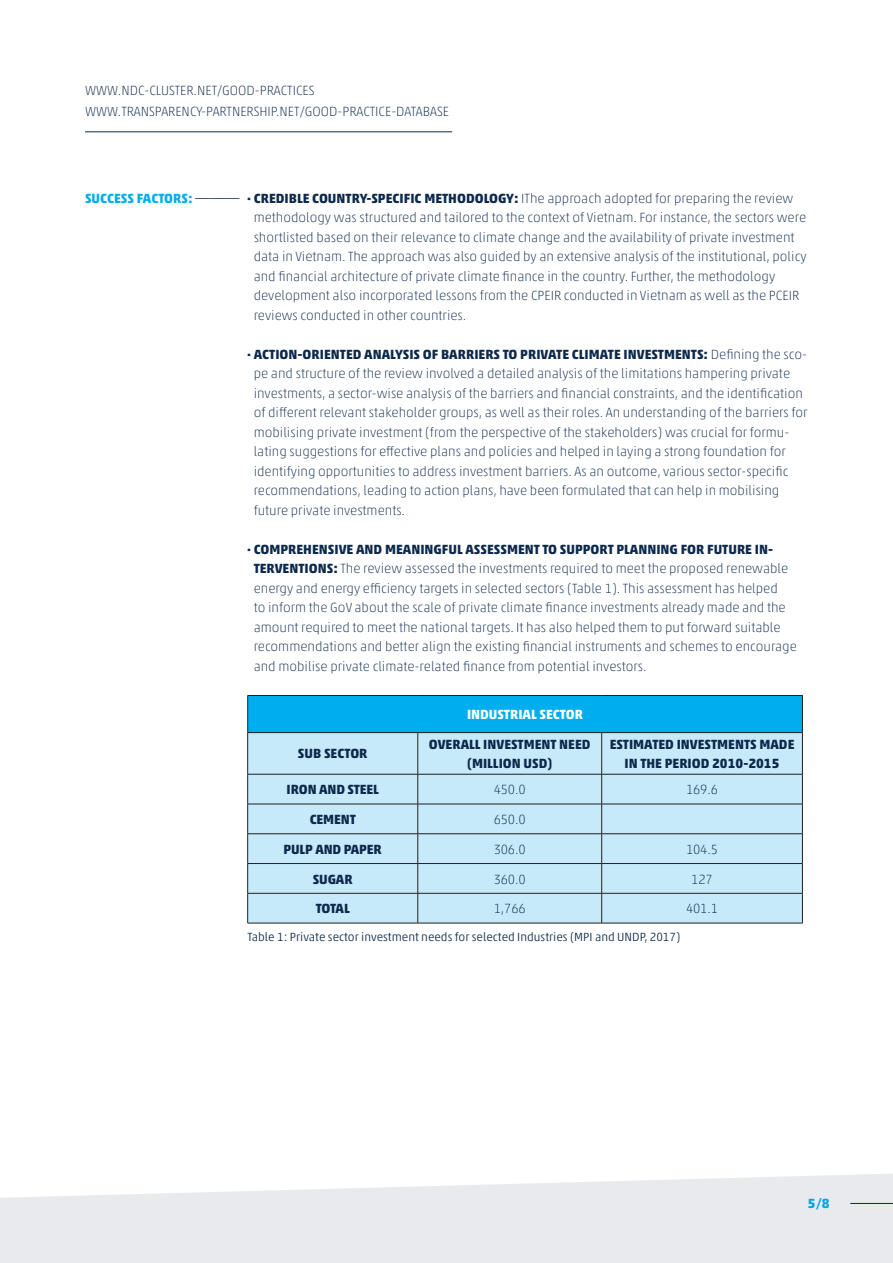
<style>
.page{position:relative;width:893px;height:1263px;background:#fff}
.page>*{position:absolute;margin:0;border:0;box-sizing:border-box;transform-origin:0 0}
.t1{font:100 13.5px/19.5px "Akko Std";color:#0d294c}
.t2{font:700 13.5px/19.5px "Akko Pro";color:#0d294c;text-align:center}
.t3{font:700 13.5px "Akko Pro";color:#fff}
.t4{font:700 13.5px "Akko Std";color:#00aeef}
.t5{font:300 12px "Akko Std";color:#0d294c}
.s1{font-weight:700;color:#00aeef}
.s2{font-family:"Akko Pro";font-weight:700}
.s3{font-weight:700}
.s4{font-family:"Akko Std"}
.s5{font-family:"Akko Std";font-weight:100}
</style>
<div class="page">
<div style="left:248px;top:695px;width:554px;height:38px;background:#00aeef"></div>
<div style="left:248px;top:733px;width:554px;height:190px;background:#c6eafa"></div>
<hr style="left:247px;top:695px;width:171px;height:1px;background:#231f20">
<hr style="left:247px;top:696px;width:1px;height:36px;background:#231f20">
<hr style="left:418px;top:695px;width:184px;height:1px;background:#231f20">
<hr style="left:602px;top:695px;width:201px;height:1px;background:#231f20">
<hr style="left:247px;top:732px;width:171px;height:1px;background:#231f20">
<hr style="left:247px;top:733px;width:1px;height:41px;background:#231f20">
<hr style="left:418px;top:732px;width:184px;height:1px;background:#231f20">
<hr style="left:602px;top:732px;width:201px;height:1px;background:#231f20">
<hr style="left:247px;top:774px;width:171px;height:1px;background:#231f20">
<hr style="left:247px;top:774px;width:1px;height:30px;background:#231f20">
<hr style="left:418px;top:774px;width:184px;height:1px;background:#231f20">
<hr style="left:602px;top:774px;width:201px;height:1px;background:#231f20">
<hr style="left:247px;top:804px;width:171px;height:1px;background:#231f20">
<hr style="left:418px;top:804px;width:184px;height:1px;background:#231f20">
<hr style="left:602px;top:804px;width:201px;height:1px;background:#231f20">
<hr style="left:247px;top:833px;width:171px;height:1px;background:#231f20">
<hr style="left:418px;top:833px;width:184px;height:1px;background:#231f20">
<hr style="left:602px;top:833px;width:201px;height:1px;background:#231f20">
<hr style="left:247px;top:863px;width:171px;height:1px;background:#231f20">
<svg style="left:247px;top:804px;width:1px;height:89px"></svg>
<hr style="left:418px;top:863px;width:184px;height:1px;background:#231f20">
<hr style="left:602px;top:863px;width:201px;height:1px;background:#231f20">
<hr style="left:247px;top:893px;width:171px;height:1px;background:#231f20">
<hr style="left:247px;top:893px;width:1px;height:30px;background:#231f20">
<hr style="left:418px;top:893px;width:184px;height:1px;background:#231f20">
<hr style="left:602px;top:893px;width:201px;height:1px;background:#231f20">
<hr style="left:247px;top:923px;width:171px;height:1px;background:#231f20">
<hr style="left:418px;top:923px;width:184px;height:1px;background:#231f20">
<hr style="left:602px;top:923px;width:201px;height:1px;background:#231f20">
<hr style="left:802px;top:696px;width:1px;height:36px;background:#231f20">
<hr style="left:418px;top:733px;width:1px;height:41px;background:#231f20">
<hr style="left:601px;top:733px;width:1px;height:41px;background:#231f20">
<hr style="left:802px;top:733px;width:1px;height:41px;background:#231f20">
<hr style="left:418px;top:774px;width:1px;height:30px;background:#231f20">
<hr style="left:601px;top:774px;width:1px;height:30px;background:#231f20">
<hr style="left:802px;top:774px;width:1px;height:30px;background:#231f20">
<svg style="left:418px;top:804px;width:1px;height:89px"></svg>
<svg style="left:601px;top:804px;width:1px;height:89px"></svg>
<svg style="left:802px;top:804px;width:1px;height:89px"></svg>
<hr style="left:418px;top:893px;width:1px;height:30px;background:#231f20">
<hr style="left:601px;top:893px;width:1px;height:30px;background:#231f20">
<hr style="left:802px;top:893px;width:1px;height:30px;background:#231f20">
<svg style="left:0;top:1174px;width:893px;height:89px;fill:#e8eaee"></svg>
<hr style="left:850px;top:1203px;width:43px;height:1px;background:#0d294c">
<hr style="left:85px;top:131px;width:367px;height:1px;background:#0d294c">
<p class="t1" style="left:85px;top:80px;width:365px;line-height:21px">WWW.NDC-CLUSTER.NET/GOOD-PRACTICES<br>WWW.TRANSPARENCY-PARTNERSHIP.NET/GOOD-PRACTICE-DATABASE</p>
<p class="t1" style="left:254px;top:188px;width:554px;text-indent:-169px"><span class="s1">SUCCESS FACTORS:</span> <sup>______</sup> <span class="s2">· CREDIBLE COUNTRY-SPECIFIC METHODOLOGY</span><span class="s3">:</span> IThe approach adopted for preparing the review methodology was structured and tailored to the context of Vietnam. For instance, the sectors were shortlisted based on their relevance to climate change and the availability of private investment data in Vietnam. The approach was also guided by an extensive analysis of the institutional, policy and financial architecture of private climate finance in the country. Further, the methodology development also incorporated lessons from the CPEIR conducted in Vietnam as well as the PCEIR reviews conducted in other countries.</p>
<p class="t2" style="left:247px;top:344px;width:561px">· ACTION-ORIENTED ANALYSIS OF BARRIERS TO PRIVATE CLIMATE INVESTMENTS<span class="s4">:</span> <span class="s5">Defining the sco-</span></p>
<p class="t1" style="left:254px;top:364px;width:555px">pe and structure of the review involved a detailed analysis of the limitations hampering private investments, a sector-wise analysis of the barriers and financial constraints, and the identification of different relevant stakeholder groups, as well as their roles. An understanding of the barriers for mobilising private investment (from the perspective of the stakeholders) was crucial for formu&shy;lating suggestions for effective plans and policies and helped in laying a strong foundation for identifying opportunities to address investment barriers. As an outcome, various sector-specific recommendations, leading to action plans, have been formulated that can help in mobilising future private investments.</p>
<p class="t2" style="left:247px;top:539px;width:527px">· COMPREHENSIVE AND MEANINGFUL ASSESSMENT TO SUPPORT PLANNING FOR FUTURE IN-</p>
<p class="t1" style="left:254px;top:559px;width:545px"><span class="s2">TERVENTIONS</span><span class="s3">:</span> The review assessed the investments required to meet the proposed renewable energy and energy efficiency targets in selected sectors (Table 1). This assessment has helped<br>to inform the GoV about the scale of private climate finance investments already made and the amount required to meet the national targets. It has also helped them to put forward suitable recommendations and better align the existing financial instruments and schemes to encourage and mobilise private climate-related finance from potential investors.</p>
<p class="t3" style="left:467px;top:706px;width:118px">INDUSTRIAL SECTOR</p>
<p class="t2" style="left:298px;top:744px;width:71px">SUB SECTOR</p>
<p class="t2" style="left:429px;top:734px;width:163px">OVERALL INVESTMENT NEED (MILLION USD)</p>
<p class="t2" style="left:610px;top:734px;width:186px">ESTIMATED INVESTMENTS MADE<br>IN THE PERIOD 2010-2015</p>
<p class="t2" style="left:287px;top:779px;width:94px">IRON AND STEEL</p>
<p class="t1" style="left:494px;top:780px;width:34px">450.0</p>
<p class="t1" style="left:686px;top:780px;width:34px">169.6</p>
<p class="t2" style="left:310px;top:809px;width:48px">CEMENT</p>
<p class="t1" style="left:494px;top:809px;width:34px">650.0</p>
<p class="t2" style="left:284px;top:839px;width:100px">PULP AND PAPER</p>
<p class="t1" style="left:494px;top:839px;width:34px">306.0</p>
<p class="t1" style="left:686px;top:839px;width:34px">104.5</p>
<p class="t2" style="left:313px;top:869px;width:41px">SUGAR</p>
<p class="t1" style="left:494px;top:869px;width:34px">360.0</p>
<p class="t1" style="left:691px;top:869px;width:23px">127</p>
<p class="t2" style="left:316px;top:899px;width:35px">TOTAL</p>
<p class="t1" style="left:494px;top:899px;width:34px">1,766</p>
<p class="t1" style="left:686px;top:899px;width:34px">401.1</p>
<p class="t5" style="left:247px;top:930px;width:434px">Table 1: Private sector investment needs for selected Industries (MPI and UNDP, 2017)</p>
<p class="t4" style="left:808px;top:1195px;width:23px">5/8</p>
</div>
